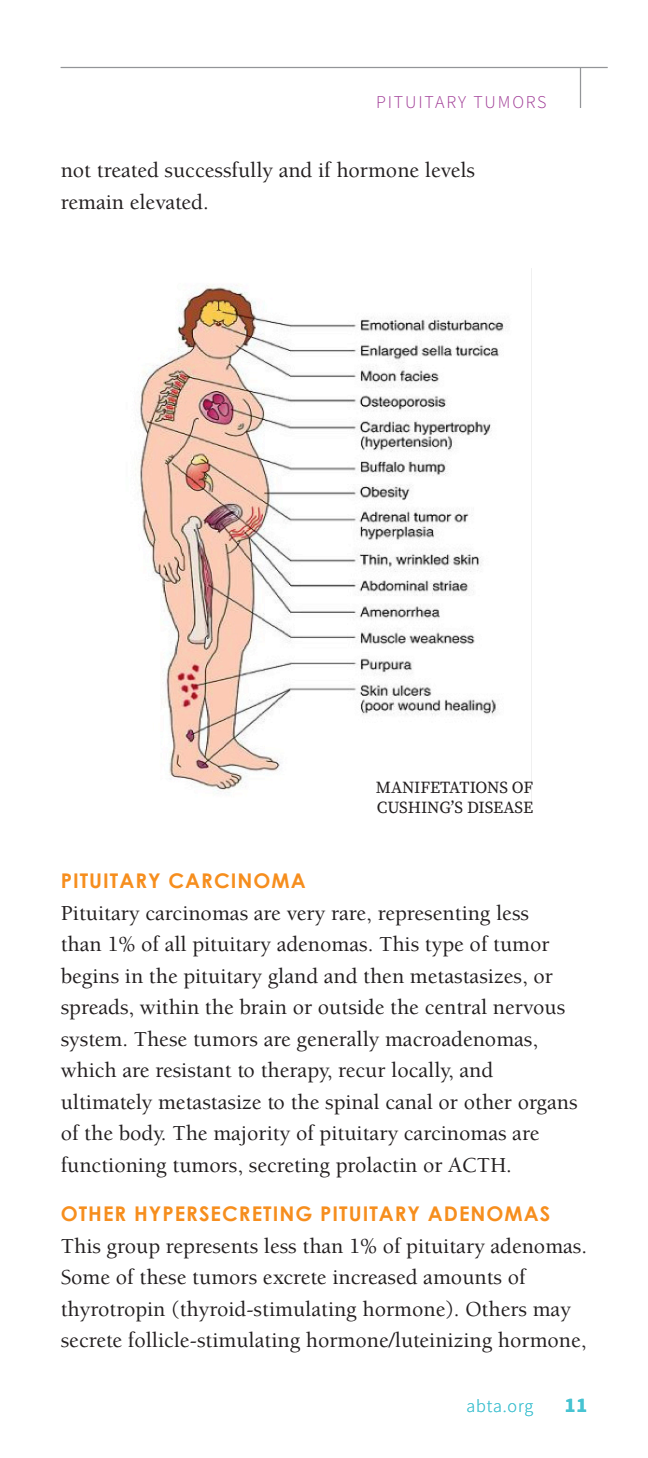
<style>
.page{position:relative;width:648px;height:1458px;background:#fff}
.page>*{position:absolute;margin:0;border:0;box-sizing:border-box;transform-origin:0 0}
.body_text_0p_before{font:500 22.05px/31.5px "Berkeley Pro";color:#231f20}
.subhead_2{font:700 20.25px "Century Gothic";letter-spacing:.05em;color:#f68e1e}
.t1{font:20.25px "Source Sans Variable";color:#47c3d2}
.t2{font:18px "Source Sans Variable";letter-spacing:.1em;color:#9f3a95}
.t3{font:18px "Source Sans Variable";letter-spacing:.05em;color:#47c3d2}
.t4{font:16.88px/20.2px "Source Serif Variable";letter-spacing:-.01em;color:#231f20}
</style>
<div class="page">
<hr style="left:61px;top:67px;width:547px;height:1px;background:#939598">
<hr style="left:580px;top:68px;width:1px;height:40px;background:#939598">
<img style="left:135px;top:285px;width:372px;height:509px">
<p class="t2" style="left:376px;top:91px;width:172px">PITUITARY TUMORS</p>
<p class="body_text_0p_before" style="left:61px;top:155px;width:416px">not treated successfully and if hormone levels remain elevated.</p>
<p class="t4" style="left:376px;top:777px;width:159px">MANIFETATIONS OF<br>CUSHING’S DISEASE</p>
<p class="subhead_2" style="left:61px;top:866px;width:247px">PITUITARY CARCINOMA</p>
<p class="body_text_0p_before" style="left:61px;top:897px;width:518px">Pituitary carcinomas are very rare, representing less<br>than 1% of all pituitary adenomas. This type of tumor begins in the pituitary gland and then metastasizes, or spreads, within the brain or outside the central nervous system. These tumors are generally macroadenomas, which are resistant to therapy, recur locally, and ultimately metastasize to the spinal canal or other organs of the body. The majority of pituitary carcinomas are functioning tumors, secreting prolactin or ACTH.</p>
<p class="subhead_2" style="left:61px;top:1199px;width:491px">OTHER HYPERSECRETING PITUITARY ADENOMAS</p>
<p class="body_text_0p_before" style="left:61px;top:1230px;width:528px">This group represents less than 1% of pituitary adenomas.<br>Some of these tumors excrete increased amounts of thyrotropin (thyroid-stimulating hormone). Others may secrete follicle-stimulating hormone/luteinizing hormone,</p>
<p class="t3" style="left:467px;top:1395px;width:68px">abta.org</p>
<p class="t1" style="left:565px;top:1393px;width:24px">11</p>
</div>
